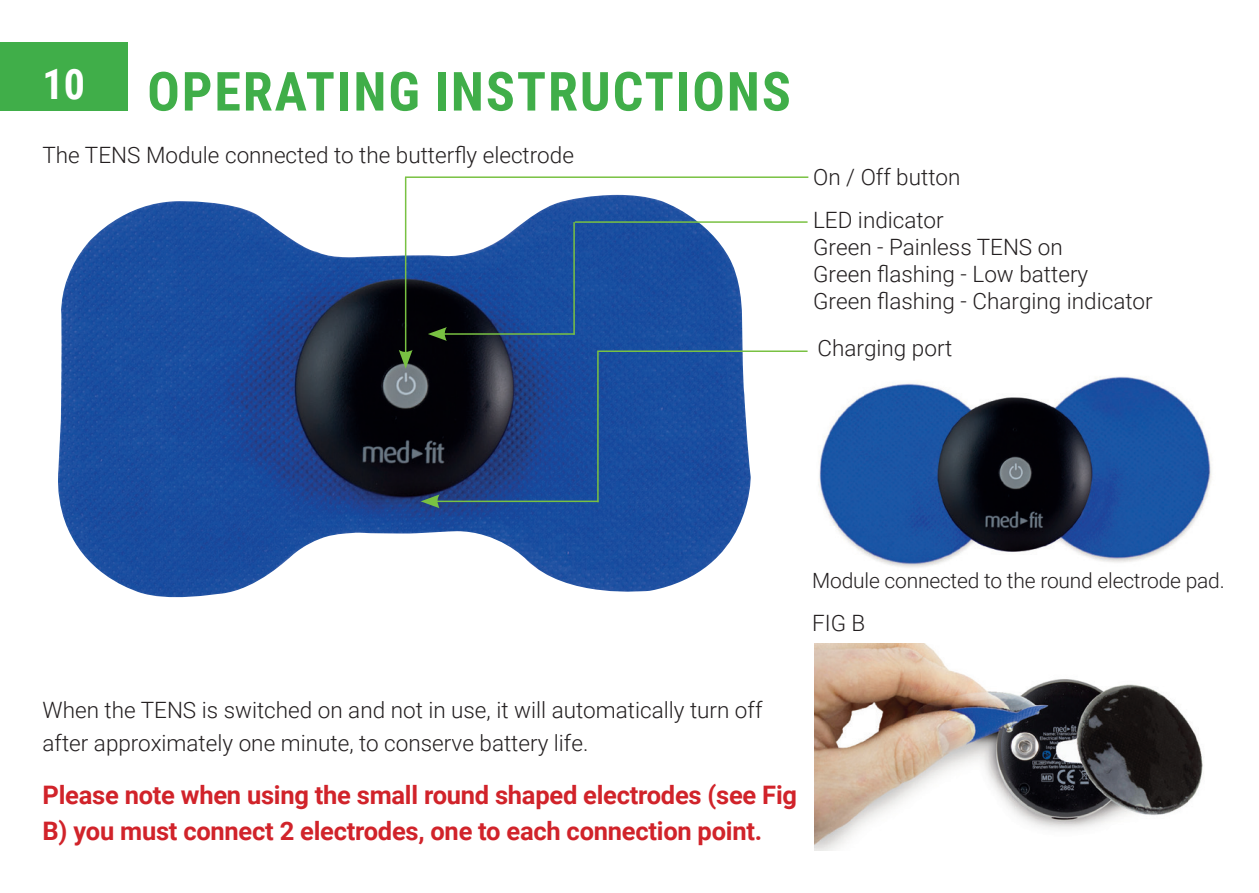
<style>
.page{position:relative;width:1259px;height:893px;background:#fff}
.page>*{position:absolute;margin:0;border:0;box-sizing:border-box;transform-origin:0 0}
.Heading{font:700 54px "Roboto Condensed";letter-spacing:.035em;color:#40ae49}
.Text{font:700 25.5px/36px "Roboto";letter-spacing:-.01em;color:#d1232a}
.Text-2{font:300 22.5px/33px "Roboto";color:#231f20}
.Text-3{font:300 21px "Roboto";letter-spacing:-.01em;color:#231f20}
</style>
<div class="page">
<div style="left:0;top:43px;width:128px;height:68px;background:#40ae49"></div>
<img style="left:58px;top:195px;width:693px;height:403px">
<img style="left:818px;top:376px;width:394px;height:192px">
<img style="left:814px;top:644px;width:389px;height:207px">
<hr style="left:597px;top:350px;width:210px;height:2px;background:#79c142">
<hr style="left:573px;top:222px;width:2px;height:113px;background:#79c142">
<hr style="left:405px;top:177px;width:1px;height:178px;background:#79c142">
<svg style="left:399px;top:350px;width:13px;height:19px"></svg>
<hr style="left:405px;top:176px;width:403px;height:2px;background:#79c142">
<hr style="left:597px;top:352px;width:1px;height:150px;background:#79c142">
<hr style="left:435px;top:501px;width:163px;height:1px;background:#79c142">
<svg style="left:421px;top:494px;width:18px;height:14px"></svg>
<hr style="left:575px;top:221px;width:232px;height:2px;background:#79c142">
<hr style="left:442px;top:333px;width:132px;height:2px;background:#79c142">
<svg style="left:428px;top:327px;width:19px;height:14px"></svg>
<p class="Heading" style="left:43px;top:54px;width:750px"><sup>10</sup> OPERATING INSTRUCTIONS</p>
<p class="Text-2" style="left:43px;top:137px;width:533px">The TENS Module connected to the butterfly electrode</p>
<p class="Text-2" style="left:813px;top:159px;width:149px">On / Off button</p>
<p class="Text-2" style="left:813px;top:203px;width:132px">LED indicator</p>
<p class="Text-2" style="left:813px;top:230px;width:251px">Green - Painless TENS on</p>
<p class="Text-2" style="left:813px;top:257px;width:277px">Green flashing - Low battery</p>
<p class="Text-2" style="left:813px;top:284px;width:341px">Green flashing - Charging indicator</p>
<p class="Text-2" style="left:817px;top:331px;width:136px">Charging port</p>
<p class="Text-3" style="left:812px;top:566px;width:414px">Module connected to the round electrode pad.</p>
<p class="Text-2" style="left:812px;top:606px;width:55px">FIG B</p>
<p class="Text-2" style="left:43px;top:693px;width:721px">When the TENS is switched on and not in use, it will automatically turn off after approximately one minute, to conserve battery life.</p>
<p class="Text" style="left:43px;top:776px;width:756px">Please note when using the small round shaped electrodes (see Fig<br>B) you must connect 2 electrodes, one to each connection point.</p>
</div>
